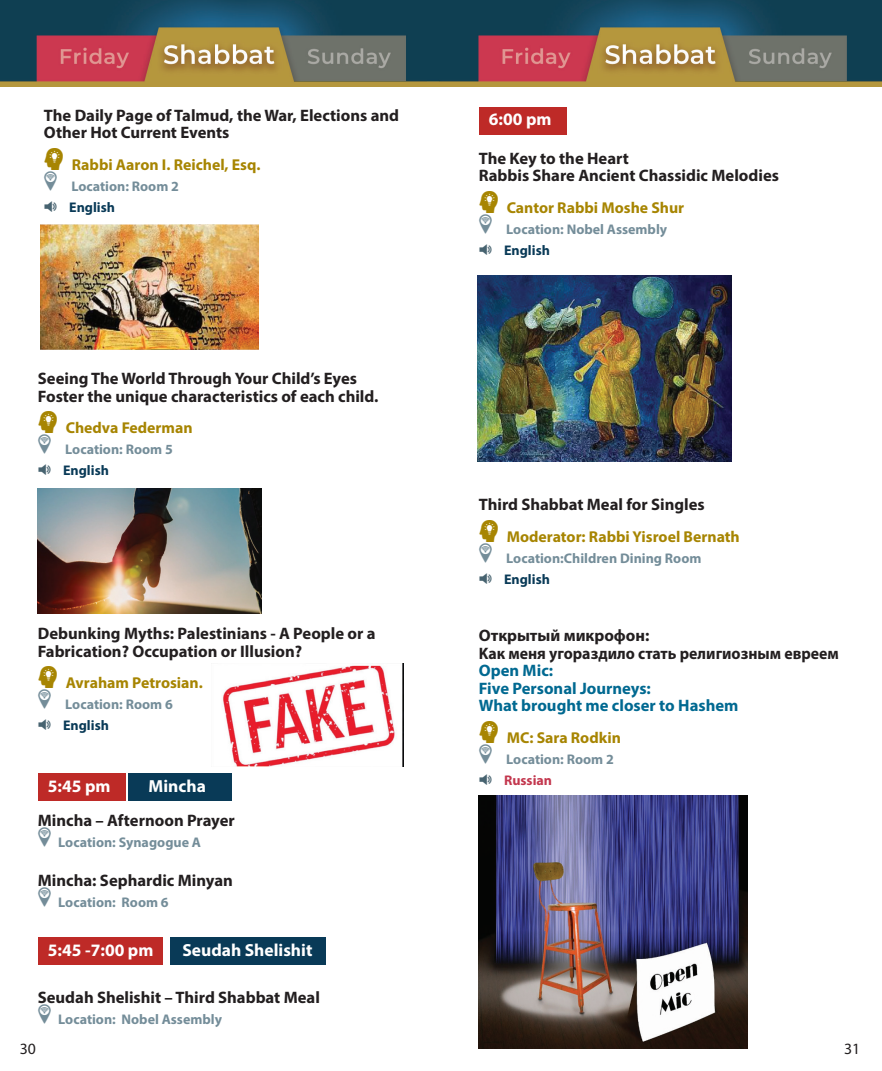
<style>
.page{position:relative;width:882px;height:1071px;background:#fff}
.page>*{position:absolute;margin:0;border:0;box-sizing:border-box;transform-origin:0 0}
.t1{font:700 17.5px "Myriad Pro";color:#fff}
.t2{font:700 16.62px/17.5px "Myriad Pro";color:#231f20}
.t3{font:700 16.62px "Myriad Pro";color:#006991}
.t4{font:700 16.62px "Myriad Pro";color:#231f20;scale:.95 1}
.t5{font:700 15.75px "Myriad Pro";color:#a78502}
.t6{font:15.75px "Myriad Pro";color:#231f20}
.t7{font:700 14px "Myriad Pro";color:#748d99}
.t8{font:700 14px "Myriad Pro";color:#093a57}
.t9{font:700 14px "Myriad Pro";color:#c3374e}
.s1{font-family:"Graphicdesign";font-weight:400;font-size:31.5px}
</style>
<div class="page">
<img style="left:0;top:0;width:427px;height:87px">
<img style="left:40px;top:224px;width:219px;height:125px">
<img style="left:38px;top:489px;width:224px;height:125px">
<img style="left:222px;top:663px;width:181px;height:104px">
<div style="left:38px;top:774px;width:88px;height:27px;background:#be2a27"></div>
<div style="left:129px;top:774px;width:103px;height:27px;background:#093a57"></div>
<div style="left:38px;top:938px;width:125px;height:27px;background:#be2a27"></div>
<div style="left:170px;top:938px;width:156px;height:27px;background:#093a57"></div>
<img style="left:427px;top:0;width:455px;height:87px">
<div style="left:479px;top:107px;width:88px;height:27px;background:#be2a27"></div>
<img style="left:478px;top:276px;width:253px;height:185px">
<img style="left:479px;top:795px;width:269px;height:254px">
<p class="t2" style="left:44px;top:106px;width:357px">The Daily Page of Talmud, the War, Elections and<br>Other Hot Current Events</p>
<p class="t5" style="left:44px;top:154px;width:218px"><span class="s1">C</span> Rabbi Aaron I. Reichel, Esq.</p>
<p class="t7" style="left:71px;top:177px;width:109px">Location: Room 2</p>
<p class="t8" style="left:69px;top:198px;width:47px">English</p>
<p class="t2" style="left:38px;top:370px;width:321px">Seeing The World Through Your Child’s Eyes</p>
<p class="t2" style="left:38px;top:387px;width:342px">Foster the unique characteristics of each child.</p>
<p class="t5" style="left:38px;top:418px;width:156px"><span class="s1">C</span> Chedva Federman</p>
<p class="t7" style="left:65px;top:441px;width:109px">Location: Room 5</p>
<p class="t8" style="left:63px;top:462px;width:47px">English</p>
<p class="t2" style="left:38px;top:625px;width:339px">Debunking Myths: Palestinians - A People or a<br>Fabrication? Occupation or Illusion?</p>
<p class="t5" style="left:38px;top:673px;width:167px"><span class="s1">C</span> Avraham Petrosian.</p>
<p class="t7" style="left:65px;top:696px;width:109px">Location: Room 6</p>
<p class="t8" style="left:63px;top:717px;width:47px">English</p>
<p class="t1" style="left:48px;top:775px;width:64px">5:45 pm</p>
<p class="t1" style="left:149px;top:775px;width:59px">Mincha</p>
<p class="t2" style="left:38px;top:811px;width:199px">Mincha – Afternoon Prayer</p>
<p class="t7" style="left:58px;top:833px;width:144px">Location: Synagogue A</p>
<p class="t2" style="left:38px;top:871px;width:197px">Mincha: Sephardic Minyan</p>
<p class="t7" style="left:58px;top:893px;width:112px">Location: Room 6</p>
<p class="t1" style="left:48px;top:939px;width:107px">5:45 -7:00 pm</p>
<p class="t1" style="left:182px;top:939px;width:132px">Seudah Shelishit</p>
<p class="t2" style="left:38px;top:988px;width:284px">Seudah Shelishit – Third Shabbat Meal</p>
<p class="t7" style="left:58px;top:1010px;width:165px">Location: Nobel Assembly</p>
<p class="t1" style="left:489px;top:108px;width:64px">6:00 pm</p>
<p class="t2" style="left:479px;top:149px;width:152px">The Key to the Heart</p>
<p class="t2" style="left:479px;top:166px;width:302px">Rabbis Share Ancient Chassidic Melodies</p>
<p class="t5" style="left:479px;top:197px;width:207px"><span class="s1">C</span> Cantor Rabbi Moshe Shur</p>
<p class="t7" style="left:506px;top:220px;width:162px">Location: Nobel Assembly</p>
<p class="t8" style="left:504px;top:241px;width:47px">English</p>
<p class="t2" style="left:479px;top:495px;width:228px">Third Shabbat Meal for Singles</p>
<p class="t5" style="left:479px;top:526px;width:263px"><span class="s1">C</span> Moderator: Rabbi Yisroel Bernath</p>
<p class="t7" style="left:506px;top:549px;width:197px">Location:Children Dining Room</p>
<p class="t8" style="left:504px;top:570px;width:47px">English</p>
<p class="t2" style="left:479px;top:626px;width:172px">Открытый микрофон:</p>
<p class="t4" style="left:479px;top:642px;width:381px">Kaк меня угораздило стать религиозным евреем</p>
<p class="t3" style="left:479px;top:660px;width:76px">Open Mic:</p>
<p class="t3" style="left:479px;top:677px;width:174px">Five Personal Journeys:</p>
<p class="t3" style="left:479px;top:695px;width:261px">What brought me closer to Hashem</p>
<p class="t5" style="left:479px;top:727px;width:144px"><span class="s1">C</span> MC: Sara Rodkin</p>
<p class="t7" style="left:506px;top:750px;width:109px">Location: Room 2</p>
<p class="t9" style="left:504px;top:771px;width:50px">Russian</p>
<p class="t6" style="left:20px;top:1039px;width:18px">30</p>
<p class="t6" style="left:844px;top:1039px;width:18px">31</p>
</div>
